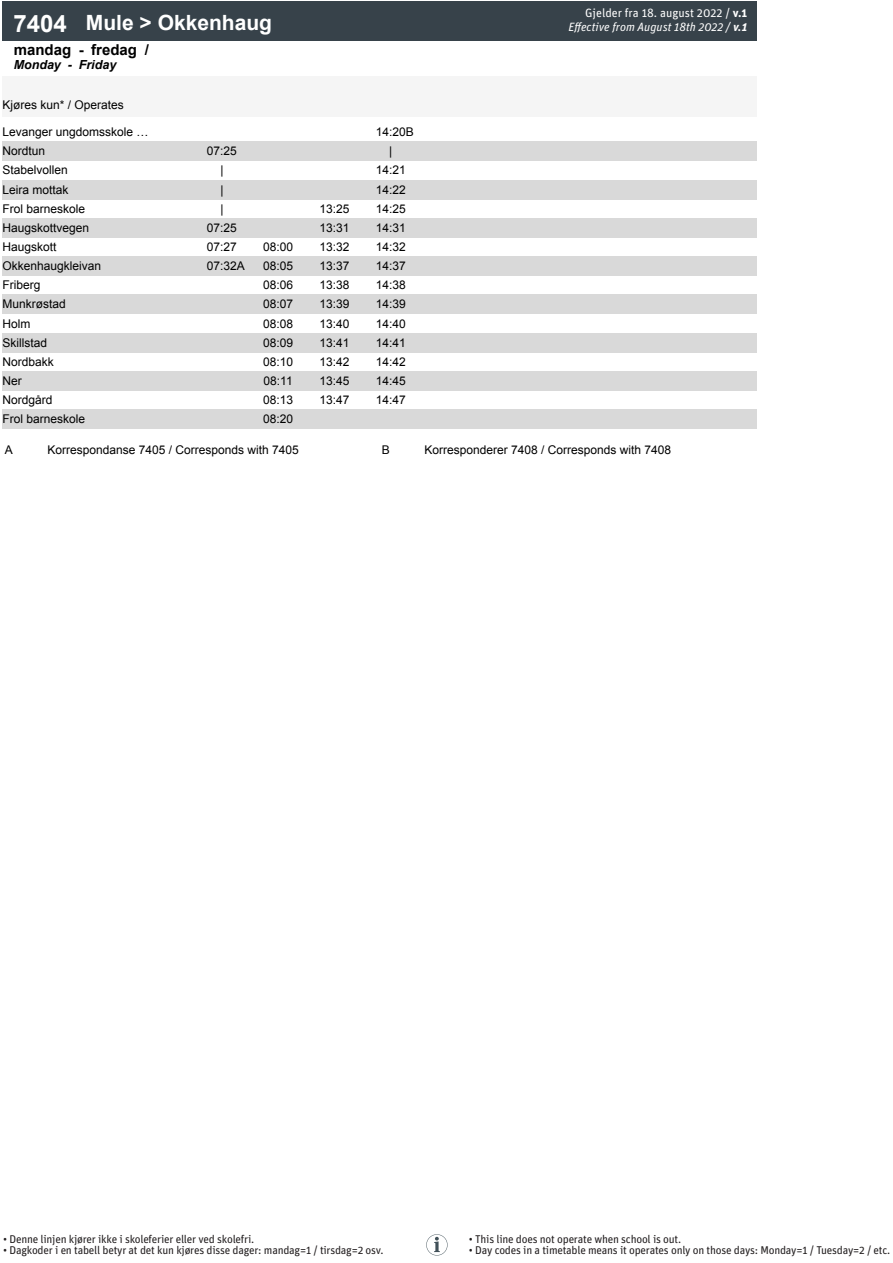
<style>
.page{position:relative;width:893px;height:1263px;background:#fff}
.page>*{position:absolute;margin:0;border:0;box-sizing:border-box;transform-origin:0 0}
.t1{font:700 21px "Arial";color:#fff}
.t2{font:700 15px "Arial";color:#000}
.t3{font:italic 700 12.45px "Arial";color:#000}
.t4{font:12px "Arial";color:#000}
.t5{font:italic 12px/14.4px "Unit Pro";color:#fff;text-align:right}
.t6{font:11.25px "Unit Pro";letter-spacing:-.02em;color:#231f20}
.s1{font-size:24px}
.s2{font-style:normal}
.s3{font-weight:700;font-style:normal}
.s4{font-weight:700}
</style>
<div class="page">
<div style="left:2px;top:77px;width:192px;height:40px;background:#f5f5f5"></div>
<div style="left:194px;top:77px;width:56px;height:40px;background:#f5f5f5"></div>
<div style="left:250px;top:77px;width:56px;height:40px;background:#f5f5f5"></div>
<div style="left:306px;top:77px;width:57px;height:40px;background:#f5f5f5"></div>
<div style="left:363px;top:77px;width:56px;height:40px;background:#f5f5f5"></div>
<div style="left:419px;top:77px;width:56px;height:40px;background:#f5f5f5"></div>
<div style="left:475px;top:77px;width:56px;height:40px;background:#f5f5f5"></div>
<div style="left:531px;top:77px;width:57px;height:40px;background:#f5f5f5"></div>
<div style="left:588px;top:77px;width:56px;height:40px;background:#f5f5f5"></div>
<div style="left:644px;top:77px;width:56px;height:40px;background:#f5f5f5"></div>
<div style="left:700px;top:77px;width:56px;height:40px;background:#f5f5f5"></div>
<div style="left:2px;top:1px;width:76px;height:40px;background:#37424a"></div>
<div style="left:78px;top:1px;width:678px;height:40px;background:#37424a"></div>
<div style="left:2px;top:142px;width:754px;height:19px;background:#d9d9d9"></div>
<div style="left:2px;top:180px;width:754px;height:19px;background:#d9d9d9"></div>
<div style="left:2px;top:218px;width:754px;height:19px;background:#d9d9d9"></div>
<div style="left:2px;top:257px;width:754px;height:19px;background:#d9d9d9"></div>
<div style="left:2px;top:295px;width:754px;height:19px;background:#d9d9d9"></div>
<div style="left:2px;top:333px;width:754px;height:19px;background:#d9d9d9"></div>
<div style="left:2px;top:371px;width:754px;height:20px;background:#d9d9d9"></div>
<div style="left:2px;top:410px;width:754px;height:19px;background:#d9d9d9"></div>
<svg style="left:426px;top:1234px;width:22px;height:21px"></svg>
<p class="t1" style="left:13px;top:8px;width:260px"><span class="s1">7404</span> Mule &gt; Okkenhaug</p>
<p class="t2" style="left:14px;top:39px;width:137px">mandag - fredag /</p>
<p class="t3" style="left:14px;top:56px;width:104px">Monday - Friday</p>
<p class="t4" style="left:2px;top:97px;width:123px">Kjøres kun* / Operates</p>
<p class="t5" style="left:569px;top:5px;width:180px"><span class="s2">Gjelder fra 18. august 2022 /</span> <span class="s3">v.1<br></span>Effective from August 18th 2022 / <span class="s4">v.1</span></p>
<p class="t4" style="left:2px;top:124px;width:148px">Levanger ungdomsskole …</p>
<p class="t4" style="left:376px;top:124px;width:40px">14:20B</p>
<p class="t4" style="left:2px;top:143px;width:44px">Nordtun</p>
<p class="t4" style="left:207px;top:143px;width:32px">07:25</p>
<p class="t4" style="left:389px;top:143px;width:5px">|</p>
<p class="t4" style="left:2px;top:162px;width:67px">Stabelvollen</p>
<p class="t4" style="left:220px;top:162px;width:5px">|</p>
<p class="t4" style="left:376px;top:162px;width:32px">14:21</p>
<p class="t4" style="left:2px;top:181px;width:68px">Leira mottak</p>
<p class="t4" style="left:220px;top:181px;width:5px">|</p>
<p class="t4" style="left:376px;top:181px;width:32px">14:22</p>
<p class="t4" style="left:2px;top:200px;width:84px">Frol barneskole</p>
<p class="t4" style="left:220px;top:200px;width:5px">|</p>
<p class="t4" style="left:319px;top:200px;width:32px">13:25</p>
<p class="t4" style="left:376px;top:200px;width:32px">14:25</p>
<p class="t4" style="left:2px;top:219px;width:88px">Haugskottvegen</p>
<p class="t4" style="left:207px;top:219px;width:32px">07:25</p>
<p class="t4" style="left:319px;top:219px;width:32px">13:31</p>
<p class="t4" style="left:376px;top:219px;width:32px">14:31</p>
<p class="t4" style="left:2px;top:239px;width:56px">Haugskott</p>
<p class="t4" style="left:207px;top:239px;width:32px">07:27</p>
<p class="t4" style="left:263px;top:239px;width:32px">08:00</p>
<p class="t4" style="left:319px;top:239px;width:32px">13:32</p>
<p class="t4" style="left:376px;top:239px;width:32px">14:32</p>
<p class="t4" style="left:2px;top:258px;width:100px">Okkenhaugkleivan</p>
<p class="t4" style="left:207px;top:258px;width:40px">07:32A</p>
<p class="t4" style="left:263px;top:258px;width:32px">08:05</p>
<p class="t4" style="left:319px;top:258px;width:32px">13:37</p>
<p class="t4" style="left:376px;top:258px;width:32px">14:37</p>
<p class="t4" style="left:2px;top:277px;width:39px">Friberg</p>
<p class="t4" style="left:263px;top:277px;width:32px">08:06</p>
<p class="t4" style="left:319px;top:277px;width:32px">13:38</p>
<p class="t4" style="left:376px;top:277px;width:32px">14:38</p>
<p class="t4" style="left:2px;top:296px;width:65px">Munkrøstad</p>
<p class="t4" style="left:263px;top:296px;width:32px">08:07</p>
<p class="t4" style="left:319px;top:296px;width:32px">13:39</p>
<p class="t4" style="left:376px;top:296px;width:32px">14:39</p>
<p class="t4" style="left:2px;top:315px;width:29px">Holm</p>
<p class="t4" style="left:263px;top:315px;width:32px">08:08</p>
<p class="t4" style="left:319px;top:315px;width:32px">13:40</p>
<p class="t4" style="left:376px;top:315px;width:32px">14:40</p>
<p class="t4" style="left:2px;top:334px;width:46px">Skillstad</p>
<p class="t4" style="left:263px;top:334px;width:32px">08:09</p>
<p class="t4" style="left:319px;top:334px;width:32px">13:41</p>
<p class="t4" style="left:376px;top:334px;width:32px">14:41</p>
<p class="t4" style="left:2px;top:353px;width:53px">Nordbakk</p>
<p class="t4" style="left:263px;top:353px;width:32px">08:10</p>
<p class="t4" style="left:319px;top:353px;width:32px">13:42</p>
<p class="t4" style="left:376px;top:353px;width:32px">14:42</p>
<p class="t4" style="left:2px;top:372px;width:21px">Ner</p>
<p class="t4" style="left:264px;top:372px;width:31px">08:11</p>
<p class="t4" style="left:319px;top:372px;width:32px">13:45</p>
<p class="t4" style="left:376px;top:372px;width:32px">14:45</p>
<p class="t4" style="left:2px;top:392px;width:52px">Nordgård</p>
<p class="t4" style="left:263px;top:392px;width:32px">08:13</p>
<p class="t4" style="left:319px;top:392px;width:32px">13:47</p>
<p class="t4" style="left:376px;top:392px;width:32px">14:47</p>
<p class="t4" style="left:2px;top:411px;width:84px">Frol barneskole</p>
<p class="t4" style="left:263px;top:411px;width:32px">08:20</p>
<p class="t4" style="left:5px;top:441px;width:10px">A</p>
<p class="t4" style="left:47px;top:441px;width:253px">Korrespondanse 7405 / Corresponds with 7405</p>
<p class="t4" style="left:382px;top:441px;width:10px">B</p>
<p class="t4" style="left:424px;top:441px;width:248px">Korresponderer 7408 / Corresponds with 7408</p>
<p class="t6" style="left:3px;top:1231px;width:253px">• Denne linjen kjører ikke i skoleferier eller ved skolefri.</p>
<p class="t6" style="left:3px;top:1243px;width:382px">• Dagkoder i en tabell betyr at det kun kjøres disse dager: mandag=1 / tirsdag=2 osv.</p>
<p class="t6" style="left:469px;top:1231px;width:214px">• This line does not operate when school is out.</p>
<p class="t6" style="left:469px;top:1243px;width:423px">• Day codes in a timetable means it operates only on those days: Monday=1 / Tuesday=2 / etc.</p>
</div>
